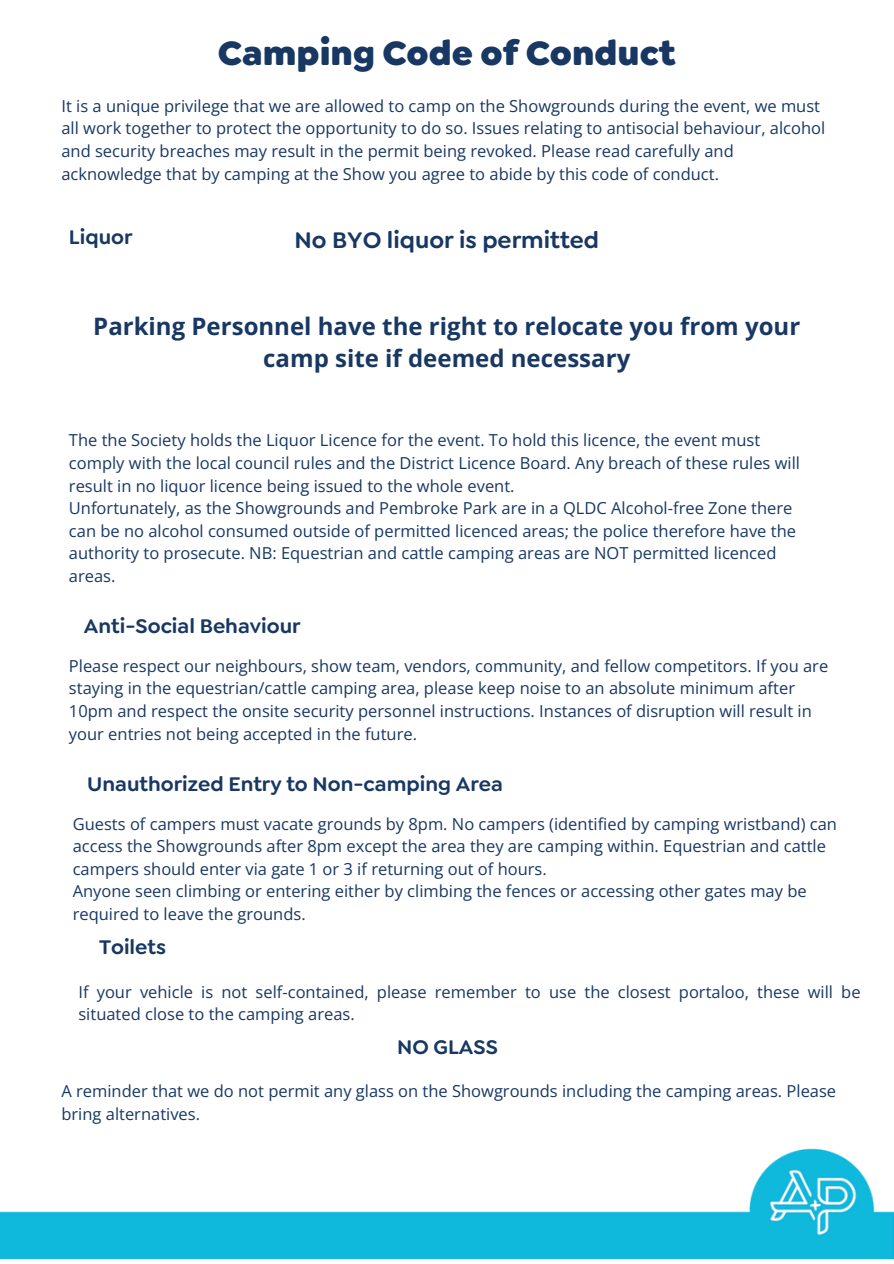
<style>
.page{position:relative;width:894px;height:1264px;background:#fff}
.page>*{position:absolute;margin:0;border:0;box-sizing:border-box;transform-origin:0 0}
.t1{font:900 36px "Goldplay";color:#183863}
.t2{font:700 24px/32.7px "Open Sans";color:#183863;text-align:center}
.t3{font:600 24px "Goldplay";color:#183863}
.t4{font:600 21px "Goldplay";color:#183863}
.t5{font:16.5px/22.5px "Open Sans";color:#183863}
</style>
<div class="page">
<img style="left:1px;top:1148px;width:892px;height:110px">
<h1 class="t1" style="left:218px;top:29px;width:459px">Camping Code of Conduct</h1>
<p class="t5" style="left:61px;top:94px;width:765px">It is a unique privilege that we are allowed to camp on the Showgrounds during the event, we must all work together to protect the opportunity to do so. Issues relating to antisocial behaviour, alcohol and security breaches may result in the permit being revoked. Please read carefully and acknowledge that by camping at the Show you agree to abide by this code of conduct.</p>
<h4 class="t4" style="left:69px;top:223px;width:65px">Liquor</h4>
<p class="t3" style="left:294px;top:223px;width:306px">No BYO liquor is permitted</p>
<p class="t2" style="left:93px;top:309px;width:708px">Parking Personnel have the right to relocate you from your camp site if deemed necessary</p>
<h2 class="t5" style="left:69px;top:429px;width:732px">The the Society holds the Liquor Licence for the event. To hold this licence, the event must comply with the local council rules and the District Licence Board. Any breach of these rules will result in no liquor licence being issued to the whole event.</h2>
<h2 class="t5" style="left:69px;top:496px;width:728px">Unfortunately, as the Showgrounds and Pembroke Park are in a QLDC Alcohol-free Zone there can be no alcohol consumed outside of permitted licenced areas; the police therefore have the authority to prosecute. NB: Equestrian and cattle camping areas are NOT permitted licenced areas.</h2>
<h4 class="t4" style="left:84px;top:611px;width:218px">Anti-Social Behaviour</h4>
<p class="t5" style="left:69px;top:654px;width:760px">Please respect our neighbours, show team, vendors, community, and fellow competitors. If you are staying in the equestrian/cattle camping area, please keep noise to an absolute minimum after 10pm and respect the onsite security personnel instructions. Instances of disruption will result in your entries not being accepted in the future.</p>
<p class="t4" style="left:87px;top:769px;width:417px">Unauthorized Entry to Non-camping Area</p>
<h4 class="t5" style="left:73px;top:812px;width:765px">Guests of campers must vacate grounds by 8pm. No campers (identified by camping wristband) can access the Showgrounds after 8pm except the area they are camping within. Equestrian and cattle campers should enter via gate 1 or 3 if returning out of hours.</h4>
<p class="t5" style="left:73px;top:879px;width:735px">Anyone seen climbing or entering either by climbing the fences or accessing other gates may be required to leave the grounds.</p>
<p class="t4" style="left:99px;top:933px;width:68px">Toilets</p>
<h4 class="t5" style="left:78px;top:980px;width:783px">If your vehicle is not self-contained, please remember to use the closest portaloo, these will be situated close to the camping areas.</h4>
<p class="t4" style="left:397px;top:1032px;width:102px">NO GLASS</p>
<h3 class="t5" style="left:61px;top:1079px;width:776px">A reminder that we do not permit any glass on the Showgrounds including the camping areas. Please bring alternatives.</h3>
</div>
